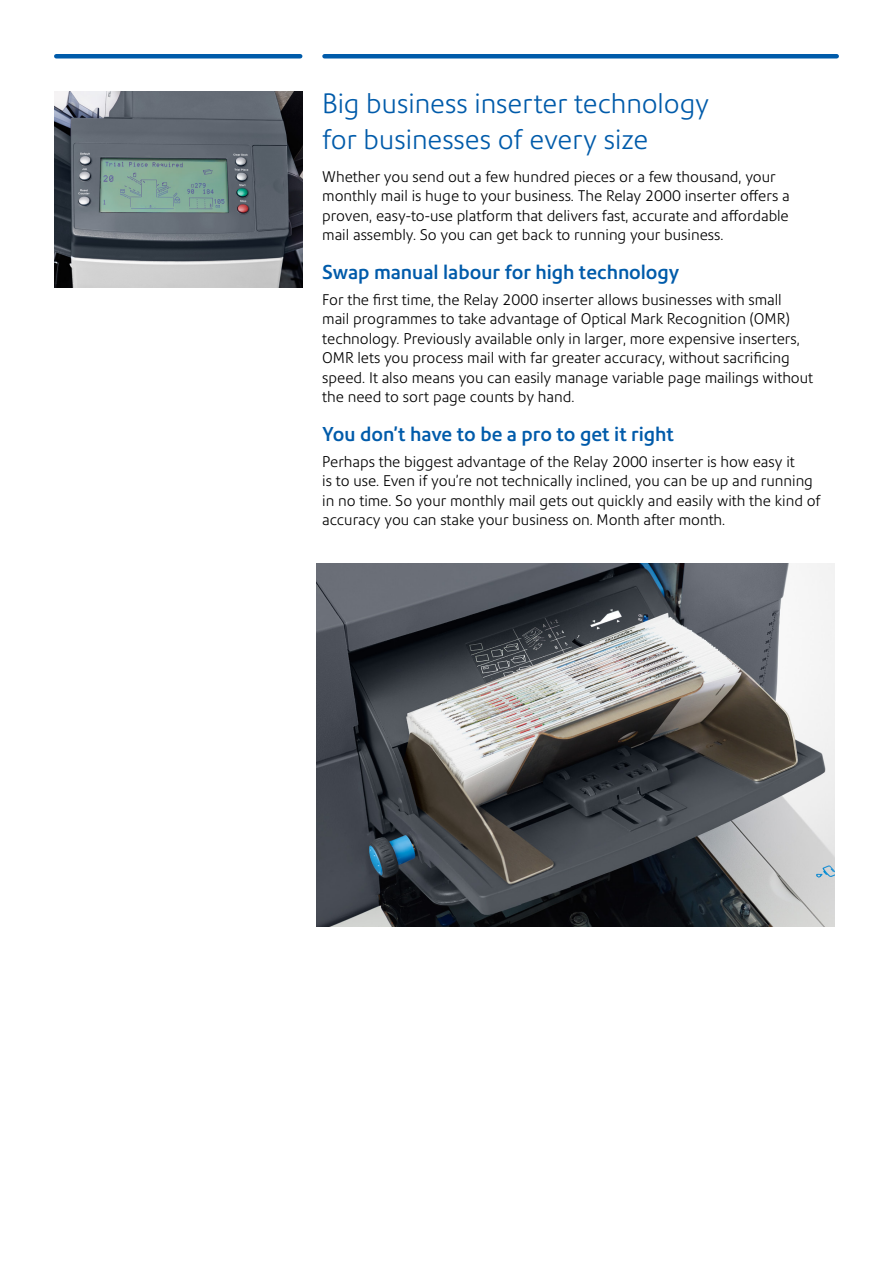
<style>
.page{position:relative;width:893px;height:1263px;background:#fff}
.page>*{position:absolute;margin:0;border:0;box-sizing:border-box;transform-origin:0 0}
.t1{font:300 27px/36px "Precision Sans";color:#005baa}
.t2{font:500 19.5px "Precision Sans";color:#005baa}
.t3{font:300 15px/19.5px "Precision Sans";color:#000}
</style>
<div class="page">
<img style="left:317px;top:564px;width:517px;height:363px">
<img style="left:54px;top:91px;width:248px;height:197px">
<div style="left:56px;top:54px;width:244px;height:5px;background:#005baa"></div>
<div style="left:324px;top:54px;width:513px;height:5px;background:#005baa"></div>
<h1 class="t1" style="left:322px;top:85px;width:389px">Big business inserter technology for businesses of every size</h1>
<p class="t3" style="left:322px;top:167px;width:469px">Whether you send out a few hundred pieces or a few thousand, your monthly mail is huge to your business. The Relay 2000 inserter offers a proven, easy-to-use platform that delivers fast, accurate and affordable mail assembly. So you can get back to running your business.</p>
<h2 class="t2" style="left:322px;top:260px;width:359px">Swap manual labour for high technology</h2>
<p class="t3" style="left:322px;top:290px;width:492px">For the first time, the Relay 2000 inserter allows businesses with small<br>mail programmes to take advantage of Optical Mark Recognition (OMR) technology. Previously available only in larger, more expensive inserters, OMR lets you process mail with far greater accuracy, without sacrificing speed. It also means you can easily manage variable page mailings without the need to sort page counts by hand.</p>
<h2 class="t2" style="left:322px;top:422px;width:353px">You don’t have to be a pro to get it right</h2>
<p class="t3" style="left:322px;top:452px;width:500px">Perhaps the biggest advantage of the Relay 2000 inserter is how easy it<br>is to use. Even if you’re not technically inclined, you can be up and running in no time. So your monthly mail gets out quickly and easily with the kind of accuracy you can stake your business on. Month after month.</p>
</div>
